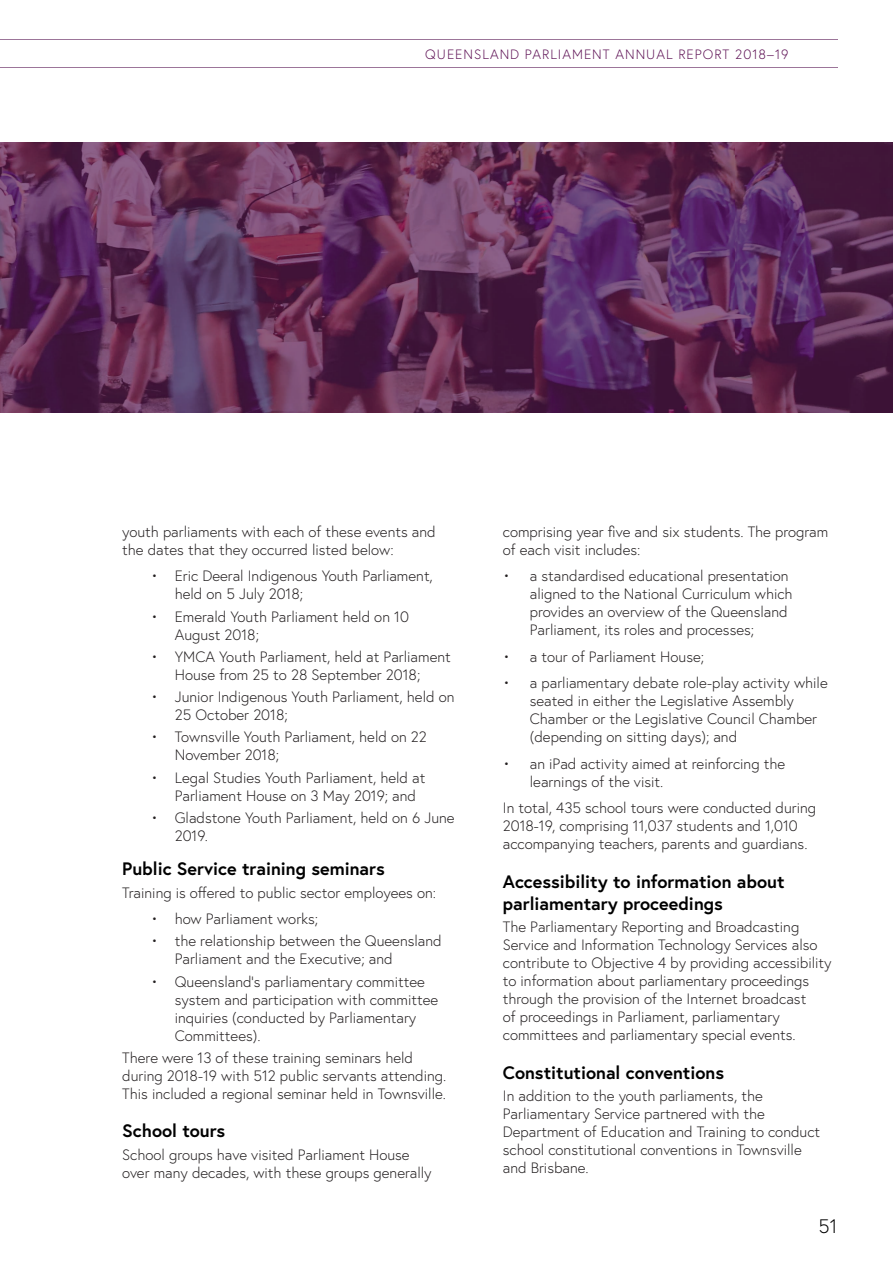
<style>
.page{position:relative;width:893px;height:1263px;background:#fff}
.page>*{position:absolute;margin:0;border:0;box-sizing:border-box;transform-origin:0 0}
.t1{font:300 19.5px "Europa";color:#000}
.t2{font:700 18px/21.6px "Europa";color:#000}
.t3{font:300 15px/18px "Europa";color:#231f20}
.t4{font:300 13.5px "Europa";letter-spacing:.075em;color:#5c0f53}
</style>
<div class="page">
<hr style="left:0;top:39px;width:837px;height:1px;background:#9c7599">
<hr style="left:0;top:67px;width:837px;height:1px;background:#9c7599">
<img style="left:0;top:142px;width:893px;height:271px">
<p class="t4" style="left:425px;top:46px;width:365px">QUEENSLAND PARLIAMENT ANNUAL REPORT 2018–19</p>
<p class="t3" style="left:122px;top:522px;width:315px">youth parliaments with each of these events and the dates that they occurred listed below:</p>
<p class="t3" style="left:175px;top:567px;width:260px;text-indent:-24px">• Eric Deeral Indigenous Youth Parliament, held on 5 July 2018;</p>
<p class="t3" style="left:175px;top:607px;width:236px;text-indent:-24px">• Emerald Youth Parliament held on 10<br>August 2018;</p>
<p class="t3" style="left:151px;top:647px;width:302px;text-align:center">• YMCA Youth Parliament, held at Parliament<br>House from 25 to 28 September 2018;</p>
<p class="t3" style="left:175px;top:688px;width:281px;text-indent:-24px">• Junior Indigenous Youth Parliament, held on<br>25 October 2018;</p>
<p class="t3" style="left:175px;top:728px;width:254px;text-indent:-24px">• Townsville Youth Parliament, held on 22<br>November 2018;</p>
<p class="t3" style="left:175px;top:768px;width:252px;text-indent:-24px">• Legal Studies Youth Parliament, held at<br>Parliament House on 3 May 2019; and</p>
<p class="t3" style="left:175px;top:808px;width:281px;text-indent:-24px">• Gladstone Youth Parliament, held on 6 June<br>2019.</p>
<p class="t2" style="left:122px;top:858px;width:264px">Public Service training seminars</p>
<p class="t3" style="left:122px;top:883px;width:315px">Training is offered to public sector employees on:</p>
<p class="t3" style="left:151px;top:910px;width:169px">• how Parliament works;</p>
<p class="t3" style="left:175px;top:932px;width:269px;text-indent:-24px">• the relationship between the Queensland<br>Parliament and the Executive; and</p>
<p class="t3" style="left:175px;top:972px;width:265px;text-indent:-24px">• Queensland’s parliamentary committee system and participation with committee inquiries (conducted by Parliamentary Committees).</p>
<p class="t3" style="left:122px;top:1048px;width:326px">There were 13 of these training seminars held during 2018-19 with 512 public servants attending.<br>This included a regional seminar held in Townsville.</p>
<p class="t2" style="left:122px;top:1120px;width:105px">School tours</p>
<p class="t3" style="left:122px;top:1145px;width:311px">School groups have visited Parliament House over many decades, with these groups generally</p>
<p class="t3" style="left:503px;top:522px;width:327px">comprising year five and six students. The program of each visit includes:</p>
<p class="t3" style="left:530px;top:567px;width:264px;text-indent:-27px">• a standardised educational presentation aligned to the National Curriculum which provides an overview of the Queensland Parliament, its roles and processes;</p>
<p class="t3" style="left:503px;top:647px;width:203px">• a tour of Parliament House;</p>
<p class="t3" style="left:530px;top:674px;width:299px;text-indent:-27px">• a parliamentary debate role-play activity while seated in either the Legislative Assembly Chamber or the Legislative Council Chamber (depending on sitting days); and</p>
<p class="t3" style="left:530px;top:754px;width:257px;text-indent:-27px">• an iPad activity aimed at reinforcing the learnings of the visit.</p>
<p class="t3" style="left:503px;top:799px;width:315px">In total, 435 school tours were conducted during<br>2018-19, comprising 11,037 students and 1,010 accompanying teachers, parents and guardians.</p>
<p class="t2" style="left:503px;top:870px;width:283px">Accessibility to information about parliamentary proceedings</p>
<p class="t3" style="left:503px;top:917px;width:330px">The Parliamentary Reporting and Broadcasting Service and Information Technology Services also contribute to Objective 4 by providing accessibility to information about parliamentary proceedings through the provision of the Internet broadcast<br>of proceedings in Parliament, parliamentary committees and parliamentary special events.</p>
<p class="t2" style="left:503px;top:1061px;width:223px">Constitutional conventions</p>
<p class="t3" style="left:503px;top:1086px;width:319px">In addition to the youth parliaments, the Parliamentary Service partnered with the Department of Education and Training to conduct school constitutional conventions in Townsville and Brisbane.</p>
<h1 class="t1" style="left:819px;top:1214px;width:20px">51</h1>
</div>
